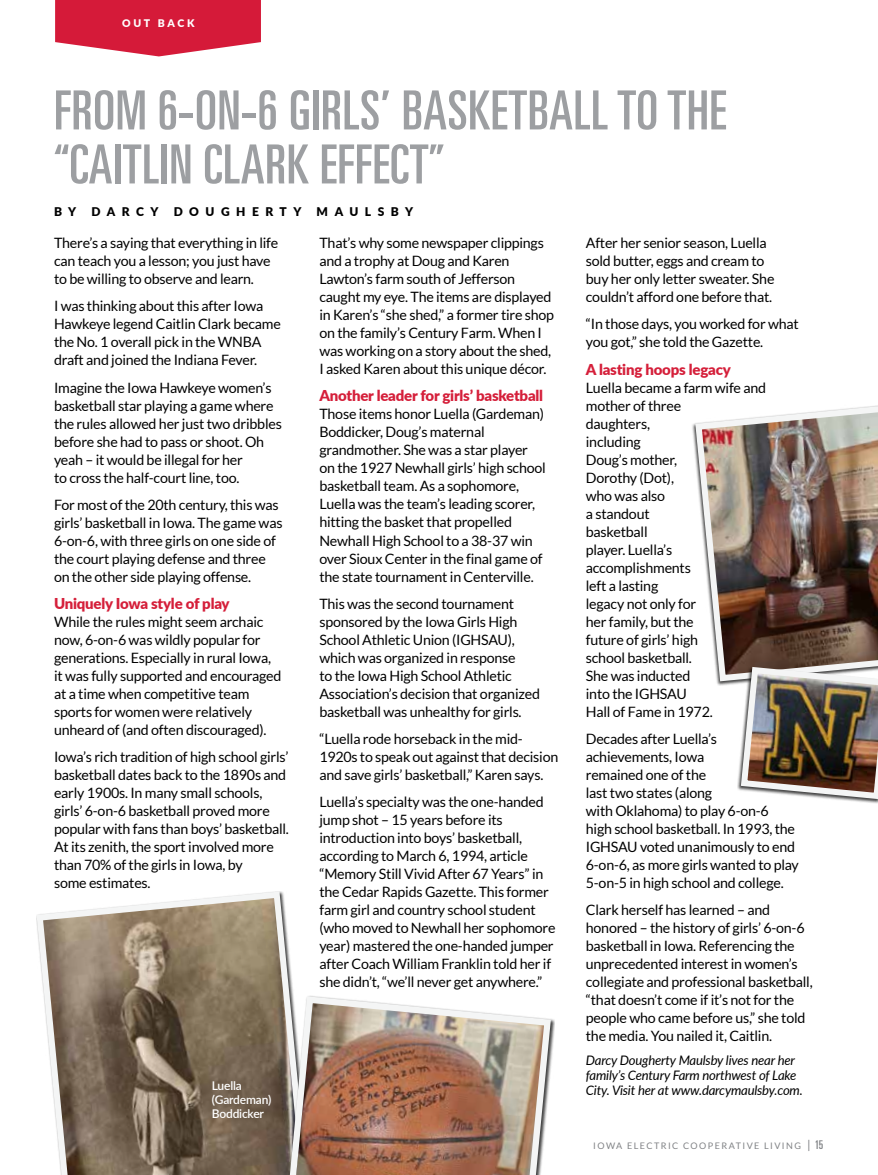
<style>
.page{position:relative;width:878px;height:1175px;background:#fff}
.page>*{position:absolute;margin:0;border:0;box-sizing:border-box;transform-origin:0 0}
.t1{font:ultra-condensed 54px/54px "Univers";letter-spacing:.01em;color:#9d9fa2}
.t2{font:900 15px "Lato";letter-spacing:-.015em;color:#d51f3a}
.t3{font:14.25px/18px "Lato";letter-spacing:-.015em;color:#000}
.t4{font:italic 13.2px/14.9px "Lato";letter-spacing:-.015em;color:#000}
.t5{font:600 12px/14.4px "Lato";letter-spacing:-.015em;color:#fff}
.t6{font:900 12px "Lato";letter-spacing:.54em;color:#000}
.t7{font:900 10.5px "Lato";letter-spacing:.26em;color:#fff}
.t8{font:9px "Lato";letter-spacing:.16em;color:#808285}
.s1{font-size:12px}
.s2{font-family:"Univers";font-stretch:ultra-condensed;font-size:12px}
</style>
<div class="page">
<svg style="left:36px;top:891px;width:257px;height:283px;background:#918372"></svg>
<svg style="left:55px;top:0;width:206px;height:56px;background:#da3550"></svg>
<img style="left:692px;top:405px;width:186px;height:279px">
<img style="left:737px;top:663px;width:141px;height:139px">
<img style="left:286px;top:992px;width:268px;height:182px">
<p class="t7" style="left:122px;top:15px;width:74px">OUT BACK</p>
<h1 class="t1" style="left:54px;top:83px;width:673px">FROM 6-ON-6 GIRLS’ BASKETBALL TO THE “CAITLIN CLARK EFFECT”</h1>
<p class="t6" style="left:54px;top:203px;width:24px">B Y</p>
<p class="t6" style="left:91px;top:203px;width:68px">DARCY</p>
<p class="t6" style="left:174px;top:203px;width:129px">DOUGHERTY</p>
<p class="t6" style="left:316px;top:203px;width:98px">MAULSBY</p>
<p class="t3" style="left:54px;top:234px;width:226px">There’s a saying that everything in life can teach you a lesson; you just have to be willing to observe and learn.</p>
<p class="t3" style="left:54px;top:297px;width:228px">I was thinking about this after Iowa Hawkeye legend Caitlin Clark became the No. 1 overall pick in the WNBA draft and joined the Indiana Fever.</p>
<p class="t3" style="left:54px;top:378px;width:229px">Imagine the Iowa Hawkeye women’s basketball star playing a game where the rules allowed her just two dribbles before she had to pass or shoot. Oh yeah – it would be illegal for her<br>to cross the half-court line, too.</p>
<p class="t3" style="left:54px;top:495px;width:230px">For most of the 20th century, this was girls’ basketball in Iowa. The game was 6-on-6, with three girls on one side of the court playing defense and three on the other side playing offense.</p>
<p class="t2" style="left:54px;top:592px;width:177px">Uniquely Iowa style of play</p>
<p class="t3" style="left:54px;top:613px;width:229px">While the rules might seem archaic now, 6-on-6 was wildly popular for generations. Especially in rural Iowa, it was fully supported and encouraged at a time when competitive team sports for women were relatively unheard of (and often discouraged).</p>
<p class="t3" style="left:54px;top:748px;width:236px">Iowa’s rich tradition of high school girls’ basketball dates back to the 1890s and early 1900s. In many small schools, girls’ 6-on-6 basketball proved more popular with fans than boys’ basketball.<br>At its zenith, the sport involved more than 70% of the girls in Iowa, by<br>some estimates.</p>
<p class="t5" style="left:212px;top:1077px;width:61px">Luella (Gardeman)<br>Boddicker</p>
<p class="t3" style="left:319px;top:234px;width:236px">That’s why some newspaper clippings and a trophy at Doug and Karen Lawton’s farm south of Jefferson caught my eye. The items are displayed in Karen’s “she shed,” a former tire shop on the family’s Century Farm. When I was working on a story about the shed, I asked Karen about this unique décor.</p>
<p class="t2" style="left:319px;top:385px;width:225px">Another leader for girls’ basketball</p>
<p class="t3" style="left:319px;top:405px;width:228px">Those items honor Luella (Gardeman)<br>Boddicker, Doug’s maternal grandmother. She was a star player on the 1927 Newhall girls’ high school basketball team. As a sophomore, Luella was the team’s leading scorer, hitting the basket that propelled Newhall High School to a 38-37 win over Sioux Center in the final game of the state tournament in Centerville.</p>
<p class="t3" style="left:319px;top:594px;width:222px">This was the second tournament sponsored by the Iowa Girls High School Athletic Union (IGHSAU), which was organized in response<br>to the Iowa High School Athletic Association’s decision that organized basketball was unhealthy for girls.</p>
<p class="t3" style="left:319px;top:729px;width:240px">“Luella rode horseback in the mid-<br>1920s to speak out against that decision and save girls’ basketball,” Karen says.</p>
<p class="t3" style="left:319px;top:793px;width:238px">Luella’s specialty was the one-handed jump shot – 15 years before its introduction into boys’ basketball, according to March 6, 1994, article “Memory Still Vivid After 67 Years” in the Cedar Rapids Gazette. This former farm girl and country school student (who moved to Newhall her sophomore year) mastered the one-handed jumper after Coach William Franklin told her if she didn’t, “we’ll never get anywhere.”</p>
<p class="t3" style="left:586px;top:234px;width:190px">After her senior season, Luella sold butter, eggs and cream to buy her only letter sweater. She couldn’t afford one before that.</p>
<p class="t3" style="left:586px;top:315px;width:214px">“In those days, you worked for what you got,” she told the Gazette.</p>
<p class="t2" style="left:586px;top:358px;width:146px">A lasting hoops legacy</p>
<p class="t3" style="left:586px;top:378px;width:182px">Luella became a farm wife and mother of three<br>daughters,<br>including<br>Doug’s mother,<br>Dorothy (Dot),<br>who was also<br>a standout<br>basketball<br>player. Luella’s accomplishments<br>left a lasting<br>legacy not only for<br>her family, but the<br>future of girls’ high<br>school basketball.<br>She was inducted<br>into the IGHSAU<br>Hall of Fame in 1972.</p>
<p class="t3" style="left:586px;top:729px;width:214px">Decades after Luella’s achievements, Iowa<br>remained one of the<br>last two states (along<br>with Oklahoma) to play 6-on-6<br>high school basketball. In 1993, the<br>IGHSAU voted unanimously to end<br>6-on-6, as more girls wanted to play<br>5-on-5 in high school and college.</p>
<p class="t3" style="left:586px;top:901px;width:228px">Clark herself has learned – and honored – the history of girls’ 6-on-6 basketball in Iowa. Referencing the unprecedented interest in women’s collegiate and professional basketball, “that doesn’t come if it’s not for the people who came before us,” she told the media. You nailed it, Caitlin.</p>
<p class="t4" style="left:586px;top:1052px;width:218px">Darcy Dougherty Maulsby lives near her family’s Century Farm northwest of Lake<br>City. Visit her at www.darcymaulsby.com.</p>
<p class="t8" style="left:593px;top:1141px;width:232px">IOWA ELECTRIC COOPERATIVE LIVING <span class="s1">|</span> <span class="s2">15</span></p>
</div>
